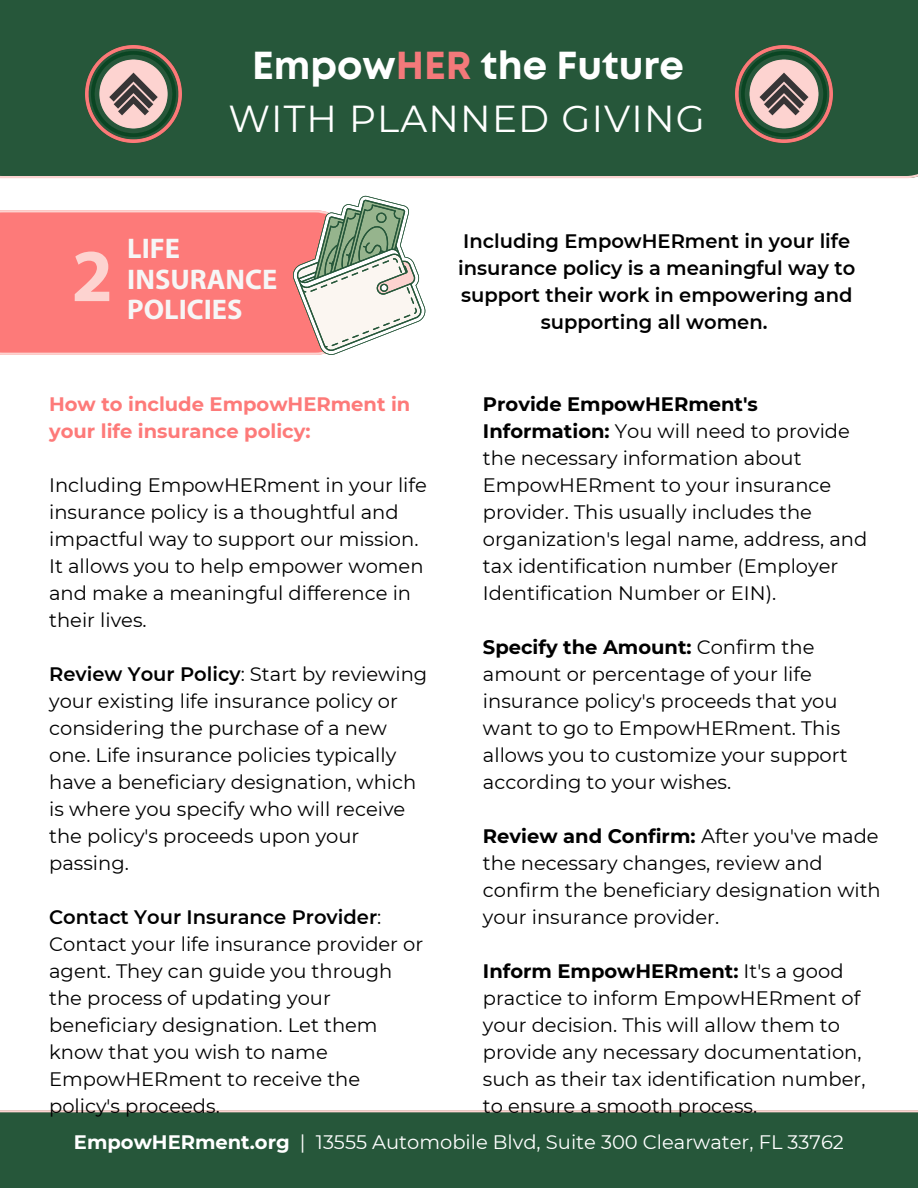
<style>
.page{position:relative;width:918px;height:1188px;background:#fff}
.page>*{position:absolute;margin:0;border:0;box-sizing:border-box;transform-origin:0 0}
.t1{font:700 75px "Myriad Pro";color:#fdd3d0}
.t2{font:700 39px "Mont";color:#fff}
.t3{font:37.5px "Montserrat";letter-spacing:.03em;color:#fff}
.t4{font:700 28.5px/30.3px "Myriad Pro";color:#f6f6f6}
.t5{font:19.5px/27px "Montserrat";color:#000}
.t6{font:600 19.5px/27px "Montserrat";color:#000;text-align:center}
.t7{font:19.5px "Montserrat";color:#fff}
.t8{font:700 19.5px/27px "Montserrat";color:#fd7a79}
.s1{color:#f3797a}
.s2{font-weight:600}
.s3{font-weight:700}
</style>
<div class="page">
<div style="left:0;top:210px;width:336px;height:145px;background:#fd7a79"></div>
<div style="left:0;top:0;width:918px;height:178px;background:#26573a"></div>
<div style="left:0;top:1110px;width:918px;height:78px;background:#26573a"></div>
<svg style="left:291px;top:196px;width:134px;height:158px"></svg>
<img style="left:736px;top:45px;width:97px;height:97px">
<img style="left:85px;top:45px;width:97px;height:97px">
<p class="t2" style="left:252px;top:50px;width:433px">Empow<span class="s1">HER</span> the Future</p>
<p class="t3" style="left:228px;top:95px;width:478px">WITH PLANNED GIVING</p>
<p class="t1" style="left:72px;top:245px;width:43px">2</p>
<p class="t4" style="left:127px;top:236px;width:152px">LIFE<br>INSURANCE<br>POLICIES</p>
<p class="t8" style="left:49px;top:391px;width:363px">How to include EmpowHERment in your life insurance policy:</p>
<p class="t5" style="left:49px;top:472px;width:379px">Including EmpowHERment in your life insurance policy is a thoughtful and impactful way to support our mission.<br>It allows you to help empower women and make a meaningful difference in their lives.</p>
<p class="t5" style="left:49px;top:661px;width:380px"><span class="s2">Review Your Policy</span>: Start by reviewing your existing life insurance policy or considering the purchase of a new one. Life insurance policies typically have a beneficiary designation, which is where you specify who will receive the policy's proceeds upon your passing.</p>
<p class="t5" style="left:49px;top:904px;width:376px"><span class="s2">Contact Your Insurance Provider</span>:<br>Contact your life insurance provider or agent. They can guide you through the process of updating your beneficiary designation. Let them know that you wish to name<br>EmpowHERment to receive the policy's proceeds.</p>
<p class="t6" style="left:458px;top:227px;width:399px">Including EmpowHERment in your life insurance policy is a meaningful way to support their work in empowering and supporting all women.</p>
<p class="t5" style="left:483px;top:391px;width:386px"><span class="s3">Provide EmpowHERment's Information:</span> You will need to provide the necessary information about EmpowHERment to your insurance provider. This usually includes the organization's legal name, address, and tax identification number (Employer Identification Number or EIN).</p>
<p class="t5" style="left:483px;top:634px;width:366px"><span class="s3">Specify the Amount:</span> Confirm the amount or percentage of your life insurance policy's proceeds that you want to go to EmpowHERment. This allows you to customize your support according to your wishes.</p>
<p class="t5" style="left:483px;top:823px;width:399px"><span class="s3">Review and Confirm:</span> After you've made the necessary changes, review and confirm the beneficiary designation with your insurance provider.</p>
<p class="t5" style="left:483px;top:958px;width:384px"><span class="s3">Inform EmpowHERment:</span> It's a good practice to inform EmpowHERment of your decision. This will allow them to provide any necessary documentation, such as their tax identification number, to ensure a smooth process.</p>
<p class="t7" style="left:74px;top:1130px;width:772px"><span class="s3">EmpowHERment.org</span> | 13555 Automobile Blvd, Suite 300 Clearwater, FL 33762</p>
</div>
